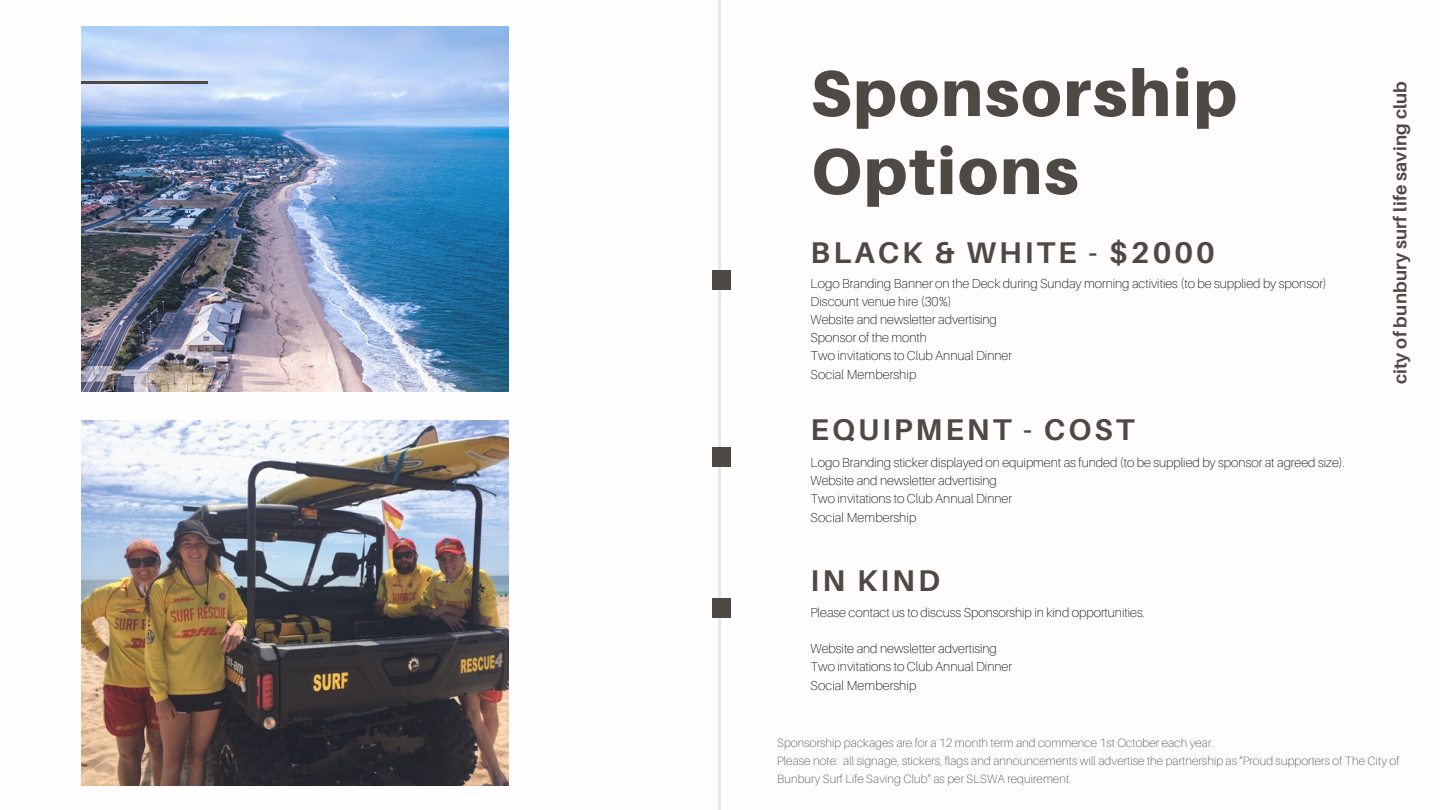
<style>
.page{position:relative;width:1440px;height:810px;background:#fff}
.page>*{position:absolute;margin:0;border:0;box-sizing:border-box;transform-origin:0 0}
.t1{font:900 65px/78px "Aileron";letter-spacing:.03em;color:#4d4a46}
.t2{font:700 30px "Aileron";letter-spacing:.1em;color:#4d4a46}
.t3{font:700 18px "Aileron";letter-spacing:.01em;color:#4d4a46}
.t4{font:100 13px "Aileron";color:#000}
.t5{font:100 12px/18px "Aileron";letter-spacing:.01em;color:#4d4a46}
</style>
<div class="page">
<img style="left:81px;top:420px;width:427px;height:366px">
<hr style="left:718px;top:0;width:3px;height:810px;background:#407e7f">
<div style="left:712px;top:270px;width:19px;height:20px;background:#4d4a46"></div>
<div style="left:712px;top:448px;width:19px;height:19px;background:#4d4a46"></div>
<img style="left:81px;top:26px;width:427px;height:366px">
<hr style="left:81px;top:81px;width:127px;height:3px;background:#4d4a46">
<div style="left:712px;top:599px;width:19px;height:19px;background:#4d4a46"></div>
<p class="t1" style="left:811px;top:53px;width:428px">Sponsorship<br>Options</p>
<p class="t2" style="left:811px;top:234px;width:406px">BLACK &amp; WHITE - $2000</p>
<p class="t4" style="left:811px;top:275px;width:518px">Logo Branding Banner on the Deck during Sunday morning activities (to be supplied by sponsor)</p>
<h1 class="t4" style="left:811px;top:293px;width:143px">Discount venue hire (30%)</h1>
<h2 class="t4" style="left:811px;top:311px;width:188px">Website and newsletter advertising</h2>
<p class="t4" style="left:811px;top:329px;width:118px">Sponsor of the month</p>
<p class="t4" style="left:811px;top:347px;width:203px">Two invitations to Club Annual Dinner</p>
<p class="t4" style="left:811px;top:366px;width:107px">Social Membership</p>
<h3 class="t2" style="left:811px;top:411px;width:325px">EQUIPMENT - COST</h3>
<p class="t4" style="left:811px;top:454px;width:536px">Logo Branding sticker displayed on equipment as funded (to be supplied by sponsor at agreed size).</p>
<p class="t4" style="left:811px;top:472px;width:188px">Website and newsletter advertising</p>
<p class="t4" style="left:811px;top:490px;width:203px">Two invitations to Club Annual Dinner</p>
<p class="t4" style="left:811px;top:509px;width:107px">Social Membership</p>
<p class="t2" style="left:811px;top:562px;width:131px">IN KIND</p>
<h2 class="t4" style="left:811px;top:605px;width:336px">Please contact us to discuss Sponsorship in kind opportunities.</h2>
<p class="t4" style="left:811px;top:641px;width:188px">Website and newsletter advertising</p>
<p class="t4" style="left:811px;top:659px;width:203px">Two invitations to Club Annual Dinner</p>
<p class="t4" style="left:811px;top:677px;width:107px">Social Membership</p>
<h2 class="t3" style="left:1389px;top:384px;width:305px;rotate:-90deg">city of bunbury surf life saving club</h2>
<p class="t5" style="left:777px;top:734px;width:438px">Sponsorship packages are for a 12 month term and commence 1st October each year.</p>
<p class="t5" style="left:777px;top:752px;width:624px">Please note: all signage, stickers, flags and announcements will advertise the partnership as “Proud supporters of The City of<br>Bunbury Surf Life Saving Club” as per SLSWA requirement.</p>
</div>
